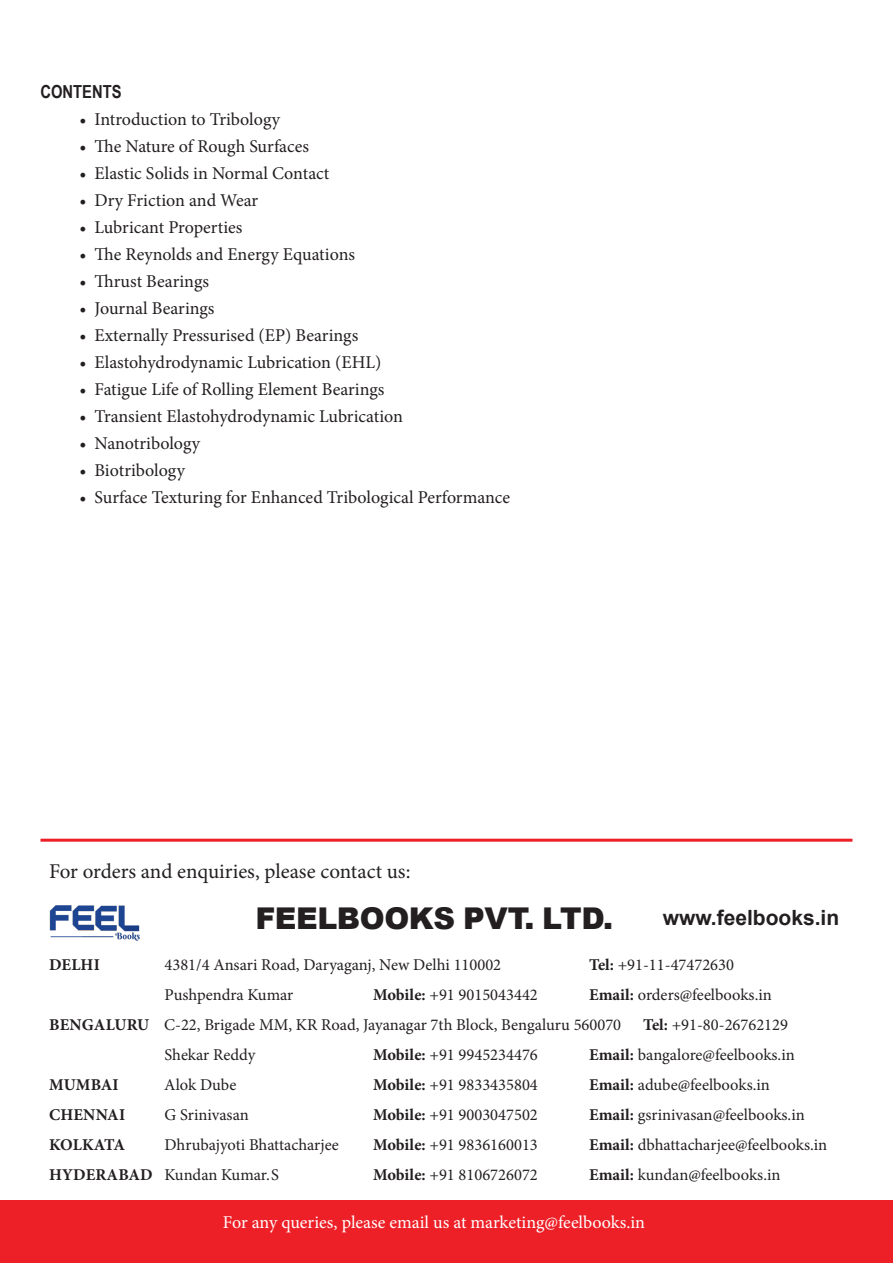
<style>
.page{position:relative;width:893px;height:1263px;background:#fff}
.page>*{position:absolute;margin:0;border:0;box-sizing:border-box;transform-origin:0 0}
.t1{font:900 30px "Arial";letter-spacing:-.015em;color:#231f20}
.t2{font:21px "Minion Pro";color:#231f20}
.t3{font:700 21px "Arial";color:#231f20}
.t4{font:18px "Minion Pro";color:#231f20}
.t5{font:18px "Minion Pro";letter-spacing:-.005em;color:#fff}
.t6{font:700 18px "Arial Narrow";color:#231f20}
.t7{font:16.5px/30px "Minion Pro";color:#231f20}
.t8{font:700 16.5px "Minion Pro";letter-spacing:.01em;color:#231f20}
.t9{font:700 16.5px "Minion Pro";letter-spacing:-.015em;color:#231f20}
.s1{font-weight:700}
</style>
<div class="page">
<div style="left:0;top:1201px;width:893px;height:62px;background:#ee2027"></div>
<hr style="left:40px;top:839px;width:812px;height:3px;background:#ee2027">
<img style="left:49px;top:905px;width:91px;height:36px">
<p class="t6" style="left:40px;top:78px;width:83px">CONTENTS</p>
<p class="t4" style="left:79px;top:107px;width:202px">• Introduction to Tribology</p>
<p class="t4" style="left:79px;top:134px;width:231px">• The Nature of Rough Surfaces</p>
<p class="t4" style="left:79px;top:161px;width:251px">• Elastic Solids in Normal Contact</p>
<p class="t4" style="left:79px;top:188px;width:180px">• Dry Friction and Wear</p>
<p class="t4" style="left:79px;top:215px;width:164px">• Lubricant Properties</p>
<p class="t4" style="left:79px;top:242px;width:277px">• The Reynolds and Energy Equations</p>
<p class="t4" style="left:79px;top:269px;width:131px">• Thrust Bearings</p>
<p class="t4" style="left:79px;top:296px;width:137px">• Journal Bearings</p>
<p class="t4" style="left:79px;top:323px;width:280px">• Externally Pressurised (EP) Bearings</p>
<p class="t4" style="left:79px;top:350px;width:303px">• Elastohydrodynamic Lubrication (EHL)</p>
<p class="t4" style="left:79px;top:377px;width:306px">• Fatigue Life of Rolling Element Bearings</p>
<p class="t4" style="left:79px;top:404px;width:325px">• Transient Elastohydrodynamic Lubrication</p>
<p class="t4" style="left:79px;top:431px;width:122px">• Nanotribology</p>
<p class="t4" style="left:79px;top:458px;width:107px">• Biotribology</p>
<p class="t4" style="left:79px;top:485px;width:432px">• Surface Texturing for Enhanced Tribological Performance</p>
<p class="t2" style="left:49px;top:857px;width:363px">For orders and enquiries, please contact us:</p>
<p class="t1" style="left:255px;top:897px;width:359px">FEELBOOKS PVT. LTD.</p>
<p class="t3" style="left:663px;top:902px;width:178px">www.feelbooks.in</p>
<p class="t8" style="left:49px;top:953px;width:52px">DELHI</p>
<p class="t7" style="left:165px;top:950px;width:338px">4381/4 Ansari Road, Daryaganj, New Delhi 110002</p>
<p class="t7" style="left:589px;top:950px;width:146px"><span class="s1">Tel:</span> +91-11-47472630</p>
<p class="t7" style="left:165px;top:980px;width:130px">Pushpendra Kumar</p>
<p class="t7" style="left:373px;top:980px;width:166px"><span class="s1">Mobile:</span> +91 9015043442</p>
<p class="t7" style="left:49px;top:980px;width:724px;text-indent:540px"><span class="s1">Email:</span> orders@feelbooks.in<br><span class="s1">BENGALURU</span> C-22, Brigade MM, KR Road, Jayanagar 7th Block, Bengaluru 560070</p>
<p class="t7" style="left:643px;top:1010px;width:146px"><span class="s1">Tel:</span> +91-80-26762129</p>
<p class="t7" style="left:165px;top:1040px;width:92px">Shekar Reddy</p>
<p class="t7" style="left:373px;top:1040px;width:166px"><span class="s1">Mobile:</span> +91 9945234476</p>
<p class="t7" style="left:589px;top:1040px;width:207px"><span class="s1">Email:</span> bangalore@feelbooks.in</p>
<p class="t8" style="left:49px;top:1073px;width:71px">MUMBAI</p>
<p class="t7" style="left:164px;top:1070px;width:74px">Alok Dube</p>
<p class="t7" style="left:373px;top:1070px;width:166px"><span class="s1">Mobile:</span> +91 9833435804</p>
<p class="t7" style="left:589px;top:1070px;width:182px"><span class="s1">Email:</span> adube@feelbooks.in</p>
<p class="t8" style="left:49px;top:1103px;width:78px">CHENNAI</p>
<p class="t7" style="left:165px;top:1100px;width:86px">G Srinivasan</p>
<p class="t7" style="left:373px;top:1100px;width:166px"><span class="s1">Mobile:</span> +91 9003047502</p>
<p class="t7" style="left:589px;top:1100px;width:217px"><span class="s1">Email:</span> gsrinivasan@feelbooks.in</p>
<p class="t9" style="left:49px;top:1133px;width:78px">KOLKATA</p>
<p class="t7" style="left:165px;top:1130px;width:176px">Dhrubajyoti Bhattacharjee</p>
<p class="t7" style="left:373px;top:1130px;width:166px"><span class="s1">Mobile:</span> +91 9836160013</p>
<p class="t7" style="left:589px;top:1130px;width:240px"><span class="s1">Email:</span> dbhattacharjee@feelbooks.in</p>
<p class="t7" style="left:49px;top:1160px;width:231px"><span class="s1">HYDERABAD</span> Kundan Kumar. S</p>
<p class="t7" style="left:373px;top:1160px;width:166px"><span class="s1">Mobile:</span> +91 8106726072</p>
<p class="t7" style="left:589px;top:1160px;width:193px"><span class="s1">Email:</span> kundan@feelbooks.in</p>
<p class="t5" style="left:223px;top:1210px;width:424px">For any queries, please email us at marketing@feelbooks.in</p>
</div>
